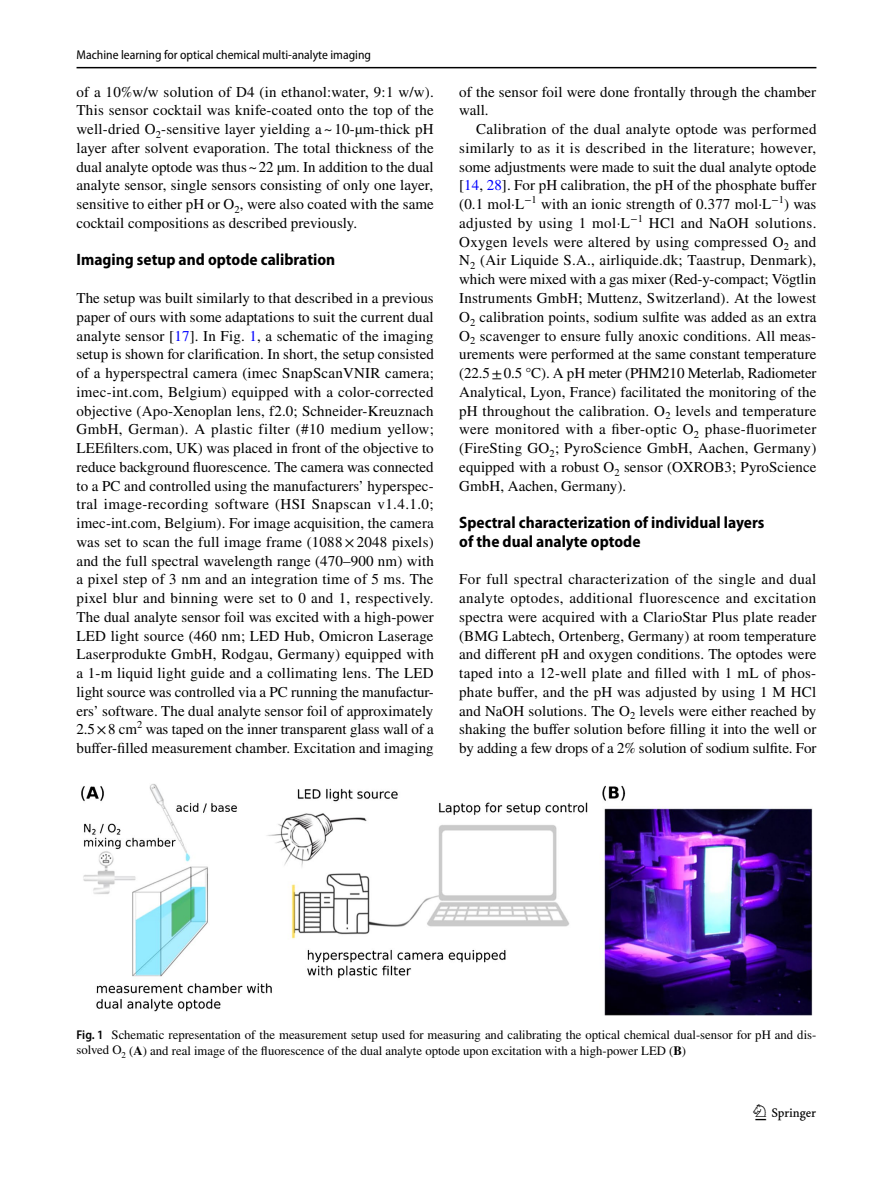
<style>
.page{position:relative;width:893px;height:1187px;background:#fff}
.page>*{position:absolute;margin:0;border:0;box-sizing:border-box;transform-origin:0 0}
.t1{font:22.5px "Springnew Regular 3";color:#000}
.t2{font:700 semi-condensed 16.5px/18.8px "Myriad Pro";color:#000}
.t3{font:15px/18.8px "STIX";letter-spacing:.005em;color:#000;text-align:justify}
.t4{font:12.75px/15px "STIX";color:#000}
.t5{font:semi-condensed 12.75px "Myriad Pro";color:#000}
.s1{color:#00f}
.s2{font-family:"Myriad Pro";font-weight:600;font-stretch:semi-condensed}
.s3{font-weight:700}
</style>
<div class="page">
<hr style="left:77px;top:67px;width:739px;height:1px;background:#000">
<img style="left:81px;top:784px;width:731px;height:230px">
<p class="t5" style="left:77px;top:48px;width:296px">Machine learning for optical chemical multi‑analyte imaging</p>
<p class="t3" style="left:77px;top:83px;width:359px">of a 10%w/w solution of D4 (in ethanol:water, 9:1 w/w).<br>This sensor cocktail was knife-coated onto the top of the well-dried O<sub>2</sub>-sensitive layer yielding a ~ 10-µm-thick pH layer after solvent evaporation. The total thickness of the dual analyte optode was thus~22 µm. In addition to the dual analyte sensor, single sensors consisting of only one layer, sensitive to either pH or O<sub>2</sub>, were also coated with the same cocktail compositions as described previously.</p>
<p class="t2" style="left:77px;top:251px;width:260px">Imaging setup and optode calibration</p>
<p class="t3" style="left:77px;top:289px;width:359px">The setup was built similarly to that described in a previous paper of ours with some adaptations to suit the current dual analyte sensor [<span class="s1">17</span>]. In Fig. <span class="s1">1</span>, a schematic of the imaging setup is shown for clarification. In short, the setup consisted of a hyperspectral camera (imec SnapScanVNIR camera; imec-int.com, Belgium) equipped with a color-corrected objective (Apo-Xenoplan lens, f2.0; Schneider-Kreuznach GmbH, German). A plastic filter (#10 medium yellow; LEEfilters.com, UK) was placed in front of the objective to reduce background fluorescence. The camera was connected to a PC and controlled using the manufacturers’ hyperspec&shy;tral image-recording software (HSI Snapscan v1.4.1.0; imec-int.com, Belgium). For image acquisition, the camera was set to scan the full image frame (1088×2048 pixels) and the full spectral wavelength range (470–900 nm) with a pixel step of 3 nm and an integration time of 5 ms. The pixel blur and binning were set to 0 and 1, respectively.<br>The dual analyte sensor foil was excited with a high-power LED light source (460 nm; LED Hub, Omicron Laserage Laserprodukte GmbH, Rodgau, Germany) equipped with a 1-m liquid light guide and a collimating lens. The LED light source was controlled via a PC running the manufactur&shy;ers’ software. The dual analyte sensor foil of approximately 2.5×8 cm<sup>2</sup> was taped on the inner transparent glass wall of a buffer-filled measurement chamber. Excitation and imaging</p>
<p class="t3" style="left:459px;top:83px;width:359px">of the sensor foil were done frontally through the chamber wall.</p>
<p class="t3" style="left:459px;top:121px;width:359px;text-indent:17px">Calibration of the dual analyte optode was performed similarly to as it is described in the literature; however, some adjustments were made to suit the dual analyte optode [<span class="s1">14</span>, <span class="s1">28</span>]. For pH calibration, the pH of the phosphate buffer (0.1 mol·L<sup>−1</sup> with an ionic strength of 0.377 mol·L<sup>−1</sup>) was adjusted by using 1 mol·L<sup>−1</sup> HCl and NaOH solutions.<br>Oxygen levels were altered by using compressed O<sub>2</sub> and N<sub>2</sub> (Air Liquide S.A., airliquide.dk; Taastrup, Denmark), which were mixed with a gas mixer (Red-y-compact; Vögtlin Instruments GmbH; Muttenz, Switzerland). At the lowest O<sub>2</sub> calibration points, sodium sulfite was added as an extra O<sub>2</sub> scavenger to ensure fully anoxic conditions. All meas&shy;urements were performed at the same constant temperature (22.5±0.5 °C). A pH meter (PHM210 Meterlab, Radiometer Analytical, Lyon, France) facilitated the monitoring of the pH throughout the calibration. O<sub>2</sub> levels and temperature were monitored with a fiber-optic O<sub>2</sub> phase-fluorimeter (FireSting GO<sub>2</sub>; PyroScience GmbH, Aachen, Germany) equipped with a robust O<sub>2</sub> sensor (OXROB3; PyroScience GmbH, Aachen, Germany).</p>
<p class="t2" style="left:459px;top:513px;width:307px">Spectral characterization of individual layers of the dual analyte optode</p>
<p class="t3" style="left:459px;top:571px;width:359px">For full spectral characterization of the single and dual analyte optodes, additional fluorescence and excitation spectra were acquired with a ClarioStar Plus plate reader (BMG Labtech, Ortenberg, Germany) at room temperature and different pH and oxygen conditions. The optodes were taped into a 12-well plate and filled with 1 mL of phos&shy;phate buffer, and the pH was adjusted by using 1 M HCl and NaOH solutions. The O<sub>2</sub> levels were either reached by shaking the buffer solution before filling it into the well or by adding a few drops of a 2% solution of sodium sulfite. For</p>
<p class="t4" style="left:77px;top:1028px;width:741px"><span class="s2">Fig. 1</span> Schematic representation of the measurement setup used for measuring and calibrating the optical chemical dual-sensor for pH and dis&shy;solved O<sub>2</sub> (<span class="s3">A</span>) and real image of the fluorescence of the dual analyte optode upon excitation with a high-power LED (<span class="s3">B</span>)</p>
<h1 class="t1" style="left:755px;top:1104px;width:62px">1 3</h1>
</div>
